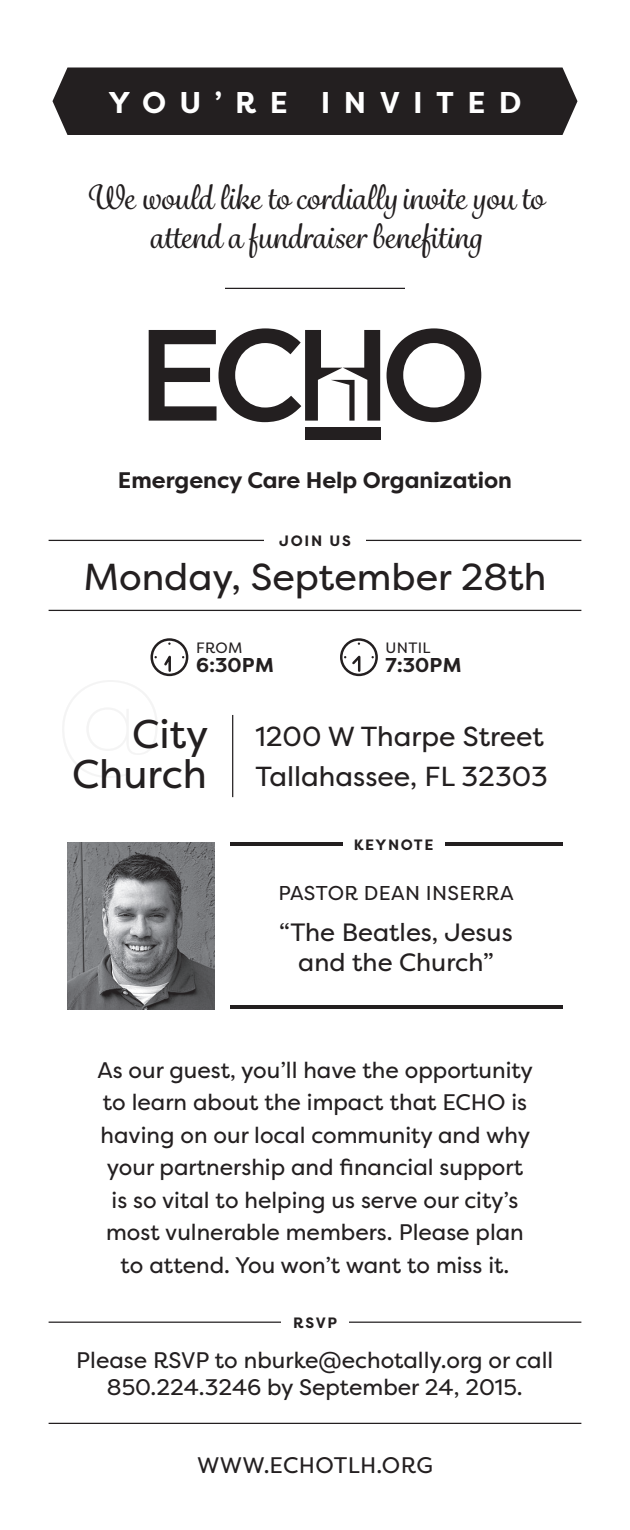
<style>
.page{position:relative;width:630px;height:1530px;background:#fff}
.page>*{position:absolute;margin:0;border:0;box-sizing:border-box;transform-origin:0 0}
.t1{font:100 100px "Filson Pro";color:#231f20}
.t2{font:40px/40px "Filson Pro";color:#231f20;text-align:right}
.t3{font:37.5px "Filson Pro";color:#231f20}
.t4{font:500 32.5px/39px "Grafolita Script";color:#231f20;text-align:center}
.t5{font:700 30px "Filson Pro";letter-spacing:.445em;color:#fff}
.t6{font:27.5px/40px "Filson Pro";color:#231f20}
.t7{font:25px/30px "Filson Pro";color:#231f20;text-align:center}
.t8{font:22.5px/32.5px "Filson Pro";color:#231f20;text-align:center}
.t9{font:700 22.5px "Filson Pro";color:#231f20}
.t10{font:22.5px "Filson Pro";letter-spacing:.02em;color:#231f20}
.t11{font:20px "Filson Pro";letter-spacing:.02em;color:#231f20}
.t12{font:700 20px "Filson Pro";letter-spacing:.01em;color:#231f20}
.t13{font:700 15px "Filson Pro";letter-spacing:.1em;color:#231f20}
.t14{font:15px "Filson Pro";letter-spacing:.02em;color:#231f20}
</style>
<div class="page">
<hr style="left:49px;top:1423px;width:532px;height:1px;background:#231f20">
<svg style="left:387px;top:328px;width:94px;height:94px"></svg>
<svg style="left:149px;top:328px;width:231px;height:94px"></svg>
<div style="left:305px;top:428px;width:75px;height:12px;background:#231f20"></div>
<hr style="left:225px;top:288px;width:180px;height:1px;background:#231f20">
<div style="left:52px;top:68px;width:526px;height:67px;background:#231f20"></div>
<hr style="left:49px;top:540px;width:532px;height:1px;background:#231f20">
<hr style="left:49px;top:610px;width:532px;height:1px;background:#231f20">
<div style="left:151px;top:638px;width:37px;height:38px;border:2px solid #231f20;border-radius:50%"></div>
<svg style="left:155px;top:642px;width:16px;height:31px"></svg>
<div style="left:340px;top:638px;width:38px;height:38px;border:2px solid #231f20;border-radius:50%"></div>
<svg style="left:344px;top:655px;width:17px;height:18px"></svg>
<img style="left:67px;top:843px;width:148px;height:166px">
<hr style="left:230px;top:843px;width:332px;height:3px;background:#231f20">
<hr style="left:230px;top:1006px;width:332px;height:3px;background:#231f20">
<div style="left:343px;top:833px;width:101px;height:23px;background:#fff"></div>
<div style="left:264px;top:529px;width:102px;height:23px;background:#fff"></div>
<hr style="left:232px;top:715px;width:1px;height:82px;background:#231f20">
<hr style="left:49px;top:1322px;width:532px;height:1px;background:#231f20">
<div style="left:281px;top:1311px;width:68px;height:23px;background:#fff"></div>
<h3 class="t5" style="left:109px;top:83px;width:414px">YOU’RE INVITED</h3>
<h3 class="t4" style="left:86px;top:179px;width:459px">We would like to cordially invite you to attend a fundraiser benefiting</h3>
<p class="t9" style="left:118px;top:466px;width:396px">Emergency Care Help Organization</p>
<p class="t13" style="left:279px;top:531px;width:73px">JOIN US</p>
<h3 class="t3" style="left:83px;top:552px;width:465px">Monday, September 28th</h3>
<p class="t14" style="left:196px;top:638px;width:48px">FROM</p>
<p class="t12" style="left:196px;top:653px;width:79px">6:30PM</p>
<p class="t14" style="left:386px;top:638px;width:46px">UNTIL</p>
<p class="t12" style="left:386px;top:653px;width:78px">7:30PM</p>
<h1 class="t1" style="left:57px;top:655px;width:109px">@</h1>
<h2 class="t2" style="left:72px;top:714px;width:138px">City<br>Church</h2>
<p class="t6" style="left:256px;top:716px;width:294px">1200 W Tharpe Street<br>Tallahassee, FL 32303</p>
<p class="t13" style="left:354px;top:835px;width:81px">KEYNOTE</p>
<p class="t11" style="left:278px;top:879px;width:237px">PASTOR DEAN INSERRA</p>
<p class="t7" style="left:279px;top:917px;width:235px">“The Beatles, Jesus and the Church”</p>
<p class="t8" style="left:98px;top:1053px;width:437px">As our guest, you’ll have the opportunity to learn about the impact that ECHO is having on our local community and why your partnership and financial support is so vital to helping us serve our city’s most vulnerable members. Please plan to attend. You won’t want to miss it.</p>
<p class="t13" style="left:293px;top:1313px;width:46px">RSVP</p>
<p class="t8" style="left:76px;top:1346px;width:479px;line-height:27px">Please RSVP to nburke@echotally.org or call<br>850.224.3246 by September 24, 2015.</p>
<p class="t10" style="left:197px;top:1450px;width:237px">WWW.ECHOTLH.ORG</p>
</div>
